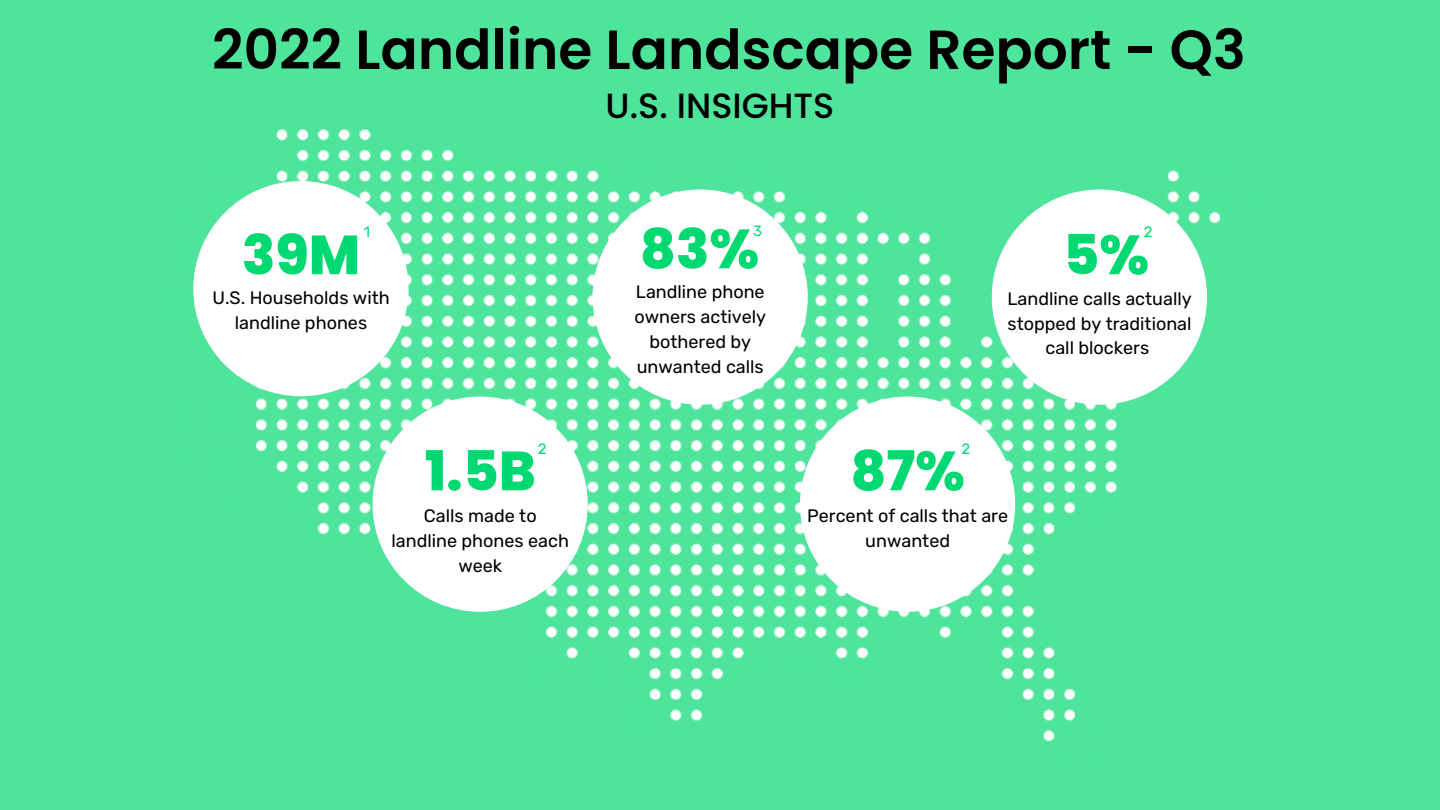
<style>
.page{position:relative;width:1440px;height:810px;background:#4ee49c}
.page>*{position:absolute;margin:0;border:0;box-sizing:border-box;transform-origin:0 0}
.t1{font:600 55px "Poppins";color:#000}
.t2{font:800 55px "Poppins";color:#00d971}
.t3{font:500 35px "Poppins";color:#000}
.t4{font:18px/24.8px "Rubik";color:#000;text-align:center}
.t5{font:15px "Rubik";color:#05da70}
</style>
<div class="page">
<img style="left:193px;top:129px;width:1027px;height:612px">
<div style="left:193px;top:181px;width:216px;height:215px;background:#fff;border-radius:50%"></div>
<div style="left:593px;top:189px;width:215px;height:216px;background:#fff;border-radius:50%"></div>
<div style="left:373px;top:397px;width:215px;height:215px;background:#fff;border-radius:50%"></div>
<div style="left:800px;top:397px;width:215px;height:215px;background:#fff;border-radius:50%"></div>
<div style="left:992px;top:189px;width:215px;height:216px;background:#fff;border-radius:50%"></div>
<h1 class="t1" style="left:212px;top:11px;width:1035px">2022 Landline Landscape Report - Q3</h1>
<h2 class="t3" style="left:606px;top:81px;width:230px">U.S. INSIGHTS</h2>
<p class="t5" style="left:364px;top:223px;width:8px">1</p>
<p class="t5" style="left:753px;top:222px;width:11px">3</p>
<h1 class="t2" style="left:640px;top:211px;width:121px">83%</h1>
<p class="t4" style="left:634px;top:280px;width:133px">Landline phone owners actively bothered by unwanted calls</p>
<h1 class="t2" style="left:242px;top:216px;width:120px">39M</h1>
<p class="t4" style="left:212px;top:286px;width:179px">U.S. Households with landline phones</p>
<p class="t5" style="left:1144px;top:223px;width:10px">2</p>
<h1 class="t2" style="left:1063px;top:216px;width:87px">5%</h1>
<p class="t4" style="left:1007px;top:286px;width:186px">Landline calls actually stopped by traditional call blockers</p>
<p class="t5" style="left:538px;top:440px;width:10px">2</p>
<p class="t5" style="left:962px;top:440px;width:10px">2</p>
<h1 class="t2" style="left:851px;top:433px;width:116px">87%</h1>
<p class="t4" style="left:807px;top:504px;width:202px">Percent of calls that are unwanted</p>
<h1 class="t2" style="left:425px;top:433px;width:112px">1.5B</h1>
<p class="t4" style="left:392px;top:504px;width:179px">Calls made to landline phones each week</p>
</div>
